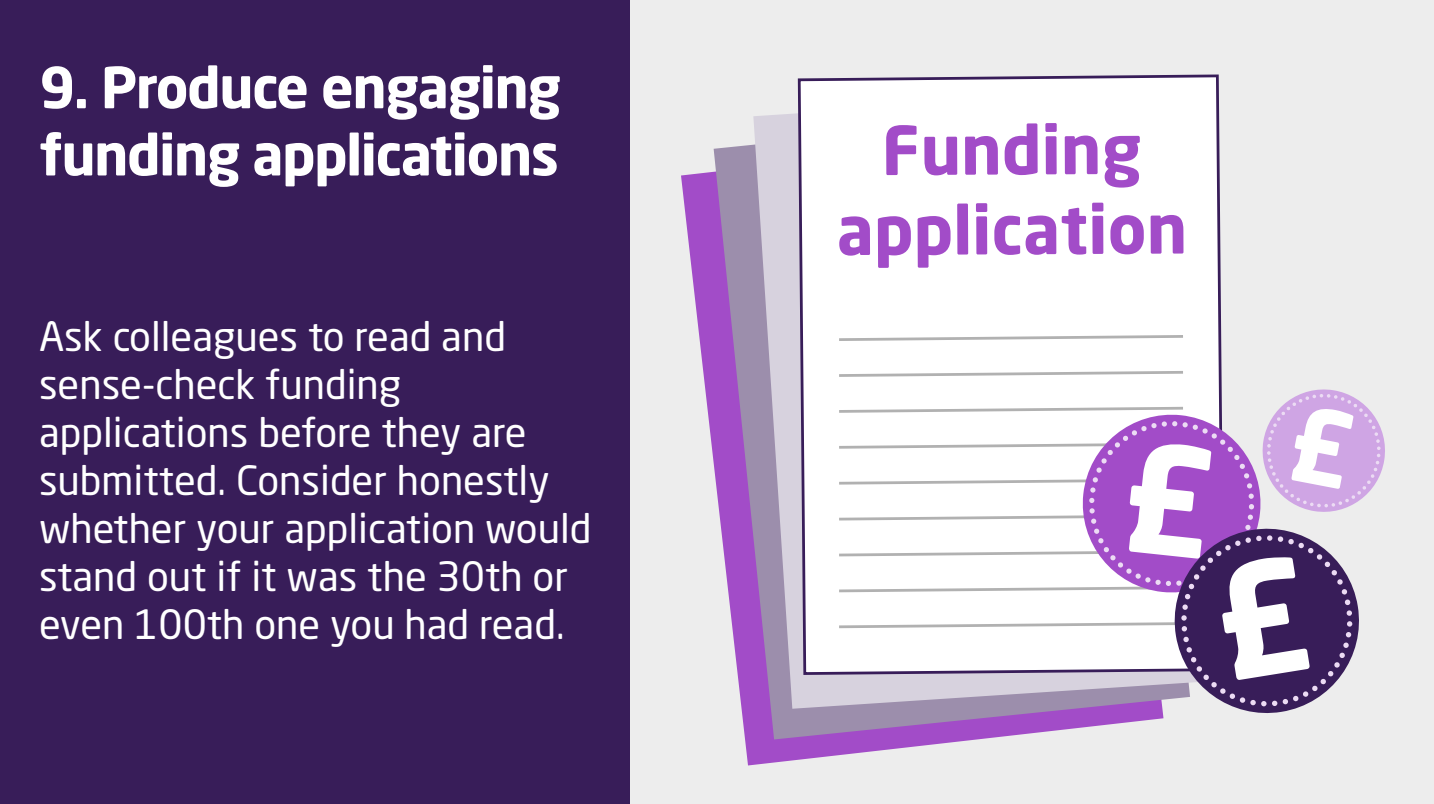
<style>
.page{position:relative;width:1434px;height:804px;background:#fff}
.page>*{position:absolute;margin:0;border:0;box-sizing:border-box;transform-origin:0 0}
.t1{font:700 66.4px/79.8px "Neo Sans Std";letter-spacing:-.005em;color:#a24cc8;text-align:center}
.t2{font:700 56px/67.2px "Neo Sans Std";letter-spacing:-.025em;color:#fff}
.t3{font:40px/48px "Neo Sans Std";color:#fff}
</style>
<div class="page">
<div style="left:0;top:0;width:630px;height:804px;background:#381d59"></div>
<div style="left:631px;top:0;width:803px;height:804px;background:#ededed"></div>
<svg style="left:681px;top:149px;width:300px;height:616px"></svg>
<svg style="left:714px;top:144px;width:434px;height:595px"></svg>
<svg style="left:753px;top:113px;width:43px;height:272px;background:#cac4d3"></svg>
<div style="left:796px;top:74px;width:426px;height:311px;background:#fff"></div>
<svg style="left:836px;top:370px;width:350px;height:8px;background:#e4e4e4"></svg>
<svg style="left:836px;top:334px;width:350px;height:8px;background:#e4e4e4"></svg>
<svg style="left:748px;top:385px;width:637px;height:335px;background:#d0c1da"></svg>
<h2 class="t2" style="left:39px;top:52px;width:523px">9. Produce engaging funding applications</h2>
<p class="t3" style="left:39px;top:311px;width:554px">Ask colleagues to read and sense-check funding applications before they are submitted. Consider honestly whether your application would stand out if it was the 30th or even 100th one you had read.</p>
<h1 class="t1" style="left:837px;top:108px;width:353px">Funding application</h1>
</div>
